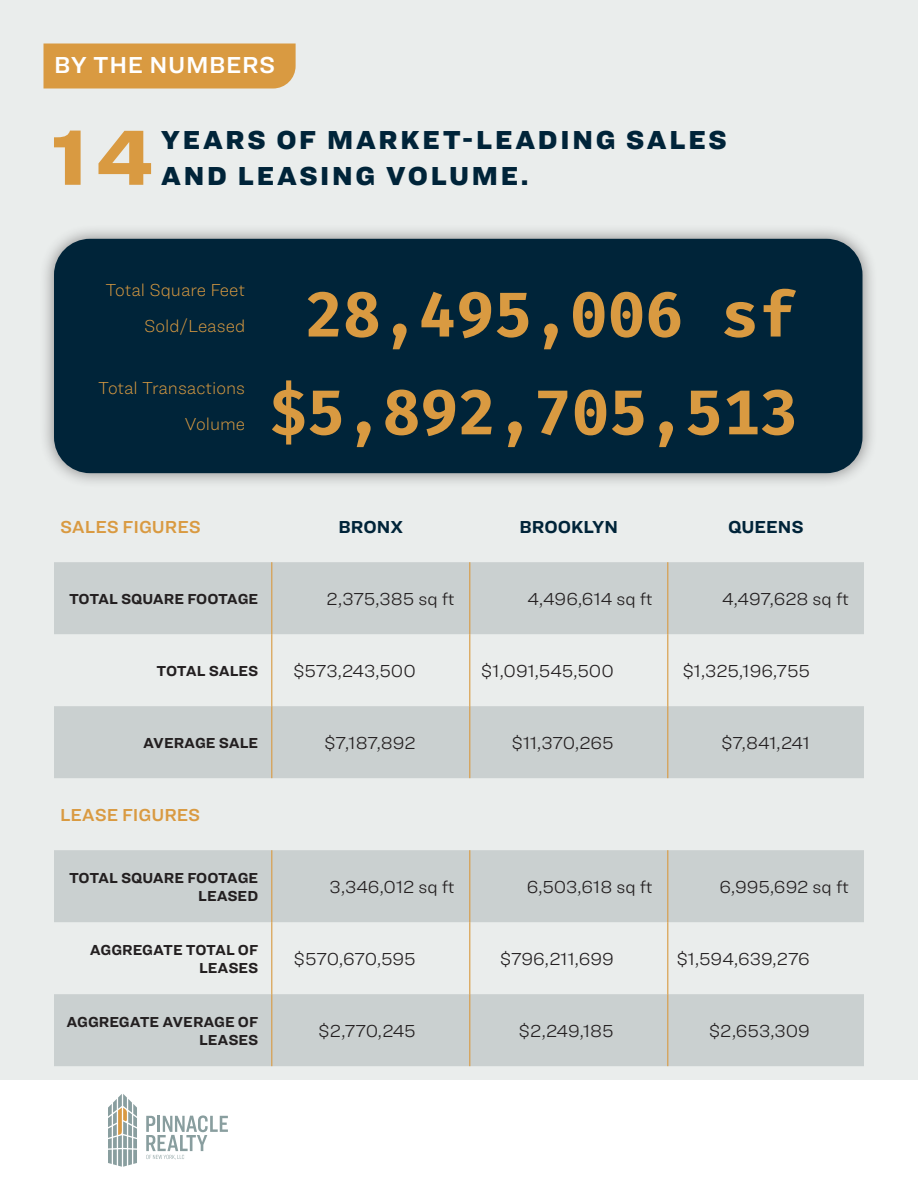
<style>
.page{position:relative;width:918px;height:1188px;background:#fff}
.page>*{position:absolute;margin:0;border:0;box-sizing:border-box;transform-origin:0 0}
.CP__Headline_18_Medium_black{font:900 81px "Ringside";color:#d99a41}
.Table__Key_Data{font:700 63px "Fira Mono";color:#d99a41}
.CP__Headline_18_Medium_black-2{font:900 27px/36px "Ringside";letter-spacing:.1em;color:#002439}
.CP__Section_Title_16pt_Semibold_Paper__r{font:600 24px "Ringside";letter-spacing:.025em;color:#fff}
.Distance_Table__Address_12_Light_black{font:300 18px "Ringside";color:#231f20}
.Table__Key_Milestones{font:100 18px/36px "Ringside";color:#d99a41;text-align:right}
.Distance_Table__POI_12_Semibold_black{font:600 18px "Ringside";color:#d99a41}
.Distance_Table__Number_8_Bold_black{font:700 18px "Ringside";color:#002439}
.Expense_Table__Sum_Dollar_10_Bold_black{font:700 15px/18px "Ringside";letter-spacing:-.005em;color:#231f20;text-align:right}
</style>
<div class="page">
<div style="left:0;top:0;width:918px;height:1080px;background:#eaedec"></div>
<svg style="left:146px;top:1115px;width:82px;height:45px"></svg>
<svg style="left:108px;top:1094px;width:29px;height:73px"></svg>
<div style="left:39px;top:224px;width:839px;height:265px;background:#231f20;opacity:.5"></div>
<div style="left:54px;top:239px;width:808px;height:234px;background:#002439;border-radius:36px"></div>
<div style="left:44px;top:44px;width:252px;height:44px;background:#d99a41"></div>
<svg style="left:54px;top:562px;width:810px;height:144px"></svg>
<svg style="left:54px;top:706px;width:810px;height:360px;fill:#cad0d0"></svg>
<hr style="left:271px;top:562px;width:1px;height:72px;background:#d99a41">
<hr style="left:469px;top:562px;width:1px;height:72px;background:#d99a41">
<hr style="left:667px;top:562px;width:1px;height:72px;background:#d99a41">
<hr style="left:271px;top:634px;width:1px;height:72px;background:#d99a41">
<hr style="left:469px;top:634px;width:1px;height:72px;background:#d99a41">
<hr style="left:667px;top:634px;width:1px;height:72px;background:#d99a41">
<hr style="left:271px;top:706px;width:1px;height:72px;background:#d99a41">
<hr style="left:469px;top:706px;width:1px;height:72px;background:#d99a41">
<hr style="left:667px;top:706px;width:1px;height:72px;background:#d99a41">
<hr style="left:271px;top:850px;width:1px;height:72px;background:#d99a41">
<hr style="left:469px;top:850px;width:1px;height:72px;background:#d99a41">
<hr style="left:667px;top:850px;width:1px;height:72px;background:#d99a41">
<hr style="left:271px;top:922px;width:1px;height:72px;background:#d99a41">
<hr style="left:469px;top:922px;width:1px;height:72px;background:#d99a41">
<hr style="left:667px;top:922px;width:1px;height:72px;background:#d99a41">
<hr style="left:271px;top:994px;width:1px;height:72px;background:#d99a41">
<hr style="left:469px;top:994px;width:1px;height:72px;background:#d99a41">
<hr style="left:667px;top:994px;width:1px;height:72px;background:#d99a41">
<p class="CP__Section_Title_16pt_Semibold_Paper__r" style="left:54px;top:47px;width:223px">BY THE NUMBERS</p>
<p class="CP__Headline_18_Medium_black" style="left:52px;top:96px;width:102px">14</p>
<p class="CP__Headline_18_Medium_black-2" style="left:161px;top:121px;width:567px">YEARS OF MARKET-LEADING SALES<br>AND LEASING VOLUME.</p>
<p class="Table__Key_Milestones" style="left:105px;top:272px;width:141px">Total Square Feet<br>Sold/Leased</p>
<p class="Table__Key_Data" style="left:305px;top:270px;width:493px">28,495,006 sf</p>
<p class="Table__Key_Milestones" style="left:98px;top:370px;width:149px">Total Transactions<br>Volume</p>
<p class="Table__Key_Data" style="left:269px;top:368px;width:531px">$5,892,705,513</p>
<p class="Distance_Table__POI_12_Semibold_black" style="left:60px;top:514px;width:142px">SALES FIGURES</p>
<p class="Distance_Table__Number_8_Bold_black" style="left:338px;top:514px;width:66px">BRONX</p>
<p class="Distance_Table__Number_8_Bold_black" style="left:519px;top:514px;width:100px">BROOKLYN</p>
<p class="Distance_Table__Number_8_Bold_black" style="left:728px;top:514px;width:77px">QUEENS</p>
<p class="Expense_Table__Sum_Dollar_10_Bold_black" style="left:69px;top:590px;width:191px">TOTAL SQUARE FOOTAGE</p>
<p class="Distance_Table__Address_12_Light_black" style="left:327px;top:587px;width:130px">2,375,385 sq ft</p>
<p class="Distance_Table__Address_12_Light_black" style="left:527px;top:587px;width:127px">4,496,614 sq ft</p>
<p class="Distance_Table__Address_12_Light_black" style="left:722px;top:587px;width:128px">4,497,628 sq ft</p>
<p class="Expense_Table__Sum_Dollar_10_Bold_black" style="left:157px;top:662px;width:103px">TOTAL SALES</p>
<p class="Distance_Table__Address_12_Light_black" style="left:293px;top:659px;width:124px">$573,243,500</p>
<p class="Distance_Table__Address_12_Light_black" style="left:481px;top:659px;width:134px">$1,091,545,500</p>
<p class="Distance_Table__Address_12_Light_black" style="left:682px;top:659px;width:129px">$1,325,196,755</p>
<p class="Expense_Table__Sum_Dollar_10_Bold_black" style="left:143px;top:734px;width:117px">AVERAGE SALE</p>
<p class="Distance_Table__Address_12_Light_black" style="left:324px;top:731px;width:93px">$7,187,892</p>
<p class="Distance_Table__Address_12_Light_black" style="left:512px;top:731px;width:104px">$11,370,265</p>
<p class="Distance_Table__Address_12_Light_black" style="left:721px;top:731px;width:90px">$7,841,241</p>
<p class="Distance_Table__POI_12_Semibold_black" style="left:60px;top:802px;width:142px">LEASE FIGURES</p>
<p class="Expense_Table__Sum_Dollar_10_Bold_black" style="left:69px;top:869px;width:191px">TOTAL SQUARE FOOTAGE<br>LEASED</p>
<p class="Distance_Table__Address_12_Light_black" style="left:330px;top:875px;width:127px">3,346,012 sq ft</p>
<p class="Distance_Table__Address_12_Light_black" style="left:527px;top:875px;width:128px">6,503,618 sq ft</p>
<p class="Distance_Table__Address_12_Light_black" style="left:719px;top:875px;width:131px">6,995,692 sq ft</p>
<p class="Expense_Table__Sum_Dollar_10_Bold_black" style="left:90px;top:941px;width:170px">AGGREGATE TOTAL OF<br>LEASES</p>
<p class="Distance_Table__Address_12_Light_black" style="left:294px;top:947px;width:124px">$570,670,595</p>
<p class="Distance_Table__Address_12_Light_black" style="left:500px;top:947px;width:116px">$796,211,699</p>
<p class="Distance_Table__Address_12_Light_black" style="left:676px;top:947px;width:135px">$1,594,639,276</p>
<p class="Expense_Table__Sum_Dollar_10_Bold_black" style="left:66px;top:1013px;width:193px">AGGREGATE AVERAGE OF<br>LEASES</p>
<p class="Distance_Table__Address_12_Light_black" style="left:318px;top:1019px;width:99px">$2,770,245</p>
<p class="Distance_Table__Address_12_Light_black" style="left:518px;top:1019px;width:97px">$2,249,185</p>
<p class="Distance_Table__Address_12_Light_black" style="left:709px;top:1019px;width:103px">$2,653,309</p>
</div>
